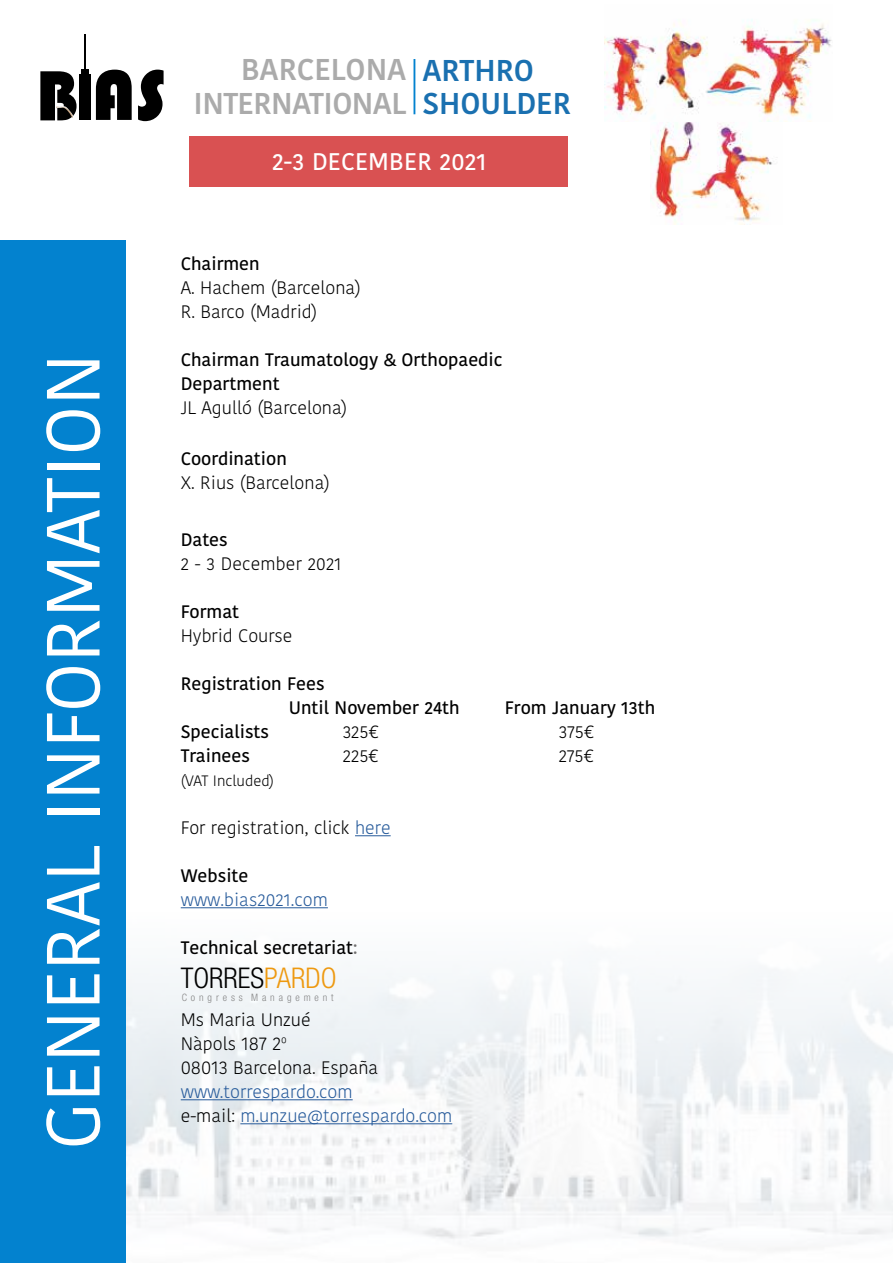
<style>
.page{position:relative;width:893px;height:1263px;background:#fff}
.page>*{position:absolute;margin:0;border:0;box-sizing:border-box;transform-origin:0 0}
.t1{font:75px "Kohinoor Telugu";color:#fff}
.t2{font:600 30px/33.8px "Kohinoor Telugu";letter-spacing:-.02em;color:#ababab;text-align:right}
.t3{font:600 30px/33.8px "Kohinoor Telugu";color:#1a70b0}
.t4{font:300 condensed 28.5px "Helvetica Neue LT Com";color:#000}
.t5{font:500 24px "Kohinoor Telugu";letter-spacing:.01em;color:#fff}
.t6{font:500 18px/24px "Kohinoor Telugu";color:#000}
.t7{font:300 18px/24px "Kohinoor Telugu";color:#000}
.t8{font:300 18px/24px "Kohinoor Devanagari";color:#275b9b}
.t9{font:300 18px/24px "Kohinoor Devanagari";color:#000}
.t10{font:300 18px "Kohinoor Telugu";color:#275b9b}
.t11{font:300 15px "Kohinoor Telugu";color:#000}
.t12{font:300 condensed 10.2px "Helvetica Neue LT Com";letter-spacing:.385em;color:#878787}
.s1{color:#275b9b}
.s2{color:#706f6f}
.s3{color:#ee9910}
.s4{font-family:"Helvetica Neue LT Com";font-weight:100;font-stretch:condensed}
.s5{color:#000}
</style>
<div class="page">
<img style="left:650px;top:121px;width:122px;height:104px">
<hr style="left:84px;top:34px;width:1px;height:42px;background:#000">
<div style="left:79px;top:74px;width:12px;height:46px;background:#000"></div>
<div style="left:81px;top:69px;width:8px;height:5px;background:#000"></div>
<svg style="left:40px;top:71px;width:37px;height:49px"></svg>
<svg style="left:96px;top:70px;width:68px;height:51px"></svg>
<img style="left:56px;top:106px;width:17px;height:12px">
<hr style="left:413px;top:59px;width:2px;height:55px;background:#0382cf">
<div style="left:189px;top:136px;width:378px;height:51px;background:#d95152"></div>
<img style="left:604px;top:19px;width:228px;height:102px">
<img style="left:125px;top:911px;width:768px;height:352px">
<hr style="left:355px;top:835px;width:36px;height:1px;background:#275b9b">
<hr style="left:181px;top:907px;width:147px;height:1px;background:#275b9b">
<hr style="left:181px;top:1099px;width:172px;height:1px;background:#275b9b">
<hr style="left:240px;top:1123px;width:212px;height:1px;background:#275b9b">
<div style="left:0;top:240px;width:125px;height:1023px;background:#0382cf"></div>
<h1 class="t1" style="left:30px;top:1150px;width:798px;rotate:-90deg">GENERAL INFORMATION</h1>
<h2 class="t2" style="left:194px;top:53px;width:214px">BARCELONA<br>INTERNATIONAL</h2>
<h2 class="t3" style="left:422px;top:53px;width:150px">ARTHRO<br>SHOULDER</h2>
<h3 class="t5" style="left:272px;top:148px;width:216px">2-3 DECEMBER 2021</h3>
<p class="t6" style="left:181px;top:252px;width:80px">Chairmen</p>
<p class="t7" style="left:181px;top:276px;width:182px">A. Hachem (Barcelona)<br>R. Barco (Madrid)</p>
<p class="t6" style="left:181px;top:348px;width:323px">Chairman Traumatology &amp; Orthopaedic<br>Department</p>
<p class="t7" style="left:181px;top:396px;width:168px">JL Agulló (Barcelona)</p>
<p class="t6" style="left:181px;top:447px;width:108px">Coordination</p>
<p class="t7" style="left:181px;top:471px;width:151px">X. Rius (Barcelona)</p>
<p class="t6" style="left:181px;top:528px;width:49px">Dates</p>
<p class="t7" style="left:181px;top:552px;width:162px">2 - 3 December 2021</p>
<p class="t6" style="left:181px;top:600px;width:60px">Format</p>
<p class="t7" style="left:181px;top:624px;width:113px">Hybrid Course</p>
<p class="t6" style="left:289px;top:672px;width:172px;text-indent:-108px">Registration Fees<br>Until November 24th</p>
<p class="t6" style="left:505px;top:696px;width:152px">From January 13th</p>
<p class="t6" style="left:181px;top:720px;width:90px">Specialists</p>
<p class="t7" style="left:343px;top:720px;width:38px">325€</p>
<p class="t7" style="left:559px;top:720px;width:37px">375€</p>
<p class="t6" style="left:181px;top:744px;width:71px">Trainees</p>
<p class="t7" style="left:343px;top:744px;width:38px">225€</p>
<p class="t7" style="left:559px;top:744px;width:37px">275€</p>
<p class="t11" style="left:181px;top:772px;width:95px">(VAT Included)</p>
<p class="t7" style="left:181px;top:816px;width:211px">For registration, click <span class="s1">here</span></p>
<p class="t6" style="left:181px;top:864px;width:69px">Website</p>
<p class="t10" style="left:181px;top:889px;width:149px">www.bias2021.com</p>
<p class="t6" style="left:181px;top:936px;width:178px">Technical secretariat<span class="s2">:</span></p>
<h3 class="t4" style="left:181px;top:961px;width:157px">TORRES<span class="s3">PARDO</span></h3>
<p class="t12" style="left:182px;top:992px;width:153px">Congress Management</p>
<p class="t9" style="left:181px;top:1008px;width:199px">Ms Maria Unzué<br>Nàpols 187 2<span class="s4">º<br></span>08013 Barcelona. España</p>
<p class="t8" style="left:181px;top:1080px;width:273px">www.torrespardo.com<br><span class="s5">e-mail:</span> m.unzue@torrespardo.com</p>
</div>
